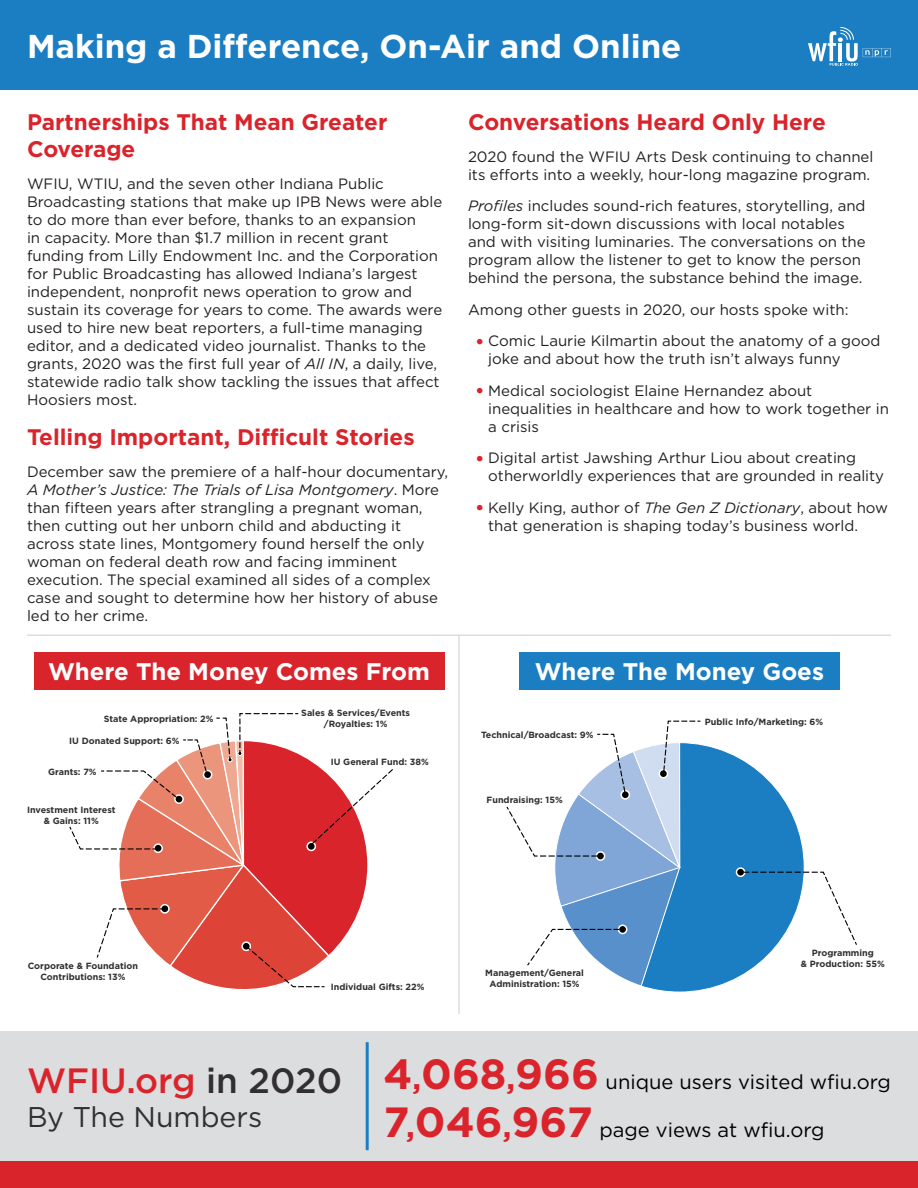
<style>
.page{position:relative;width:918px;height:1188px;background:#fff}
.page>*{position:absolute;margin:0;border:0;box-sizing:border-box;transform-origin:0 0}
.t1{font:500 35.1px "Gotham";color:#da242c}
.t2{font:700 33px "Gotham";color:#fff}
.t3{font:28.5px "Gotham";color:#312f30}
.t4{font:700 24px "Gotham";color:#fff}
.t5{font:700 22.5px/27px "Gotham";color:#da242c}
.t6{font:20.25px "Gotham";color:#000}
.t7{font:15px/18px "Gotham";color:#231f20}
.t8{font:700 9px/10.8px "Gotham";color:#312f30;text-align:center}
.s1{font-style:italic}
.s2{font-size:21px;color:#da242c}
.s3{color:#312f30}
.s4{font-weight:700;font-size:42.15px;color:#da242c}
.s5{font-weight:700;font-size:30.75px;color:#da242c}
</style>
<div class="page">
<div style="left:0;top:1031px;width:918px;height:157px;background:#dcdddf"></div>
<div style="left:0;top:1161px;width:918px;height:27px;background:#da242c"></div>
<div style="left:0;top:0;width:918px;height:89px;background:#1b7ec2"></div>
<div style="left:34px;top:653px;width:410px;height:37px;background:#da242c"></div>
<div style="left:519px;top:653px;width:321px;height:37px;background:#1b7ec2"></div>
<svg style="left:808px;top:27px;width:83px;height:39px"></svg>
<svg style="left:69px;top:713px;width:324px;height:276px"></svg>
<hr style="left:458px;top:634px;width:2px;height:380px;background:#dcdddf">
<hr style="left:366px;top:1042px;width:3px;height:108px;background:#1b7ec2">
<hr style="left:27px;top:634px;width:864px;height:2px;background:#dcdddf">
<svg style="left:506px;top:720px;width:351px;height:272px"></svg>
<p class="t2" style="left:27px;top:24px;width:656px">Making a Difference, On-Air and Online</p>
<p class="t5" style="left:27px;top:109px;width:362px">Partnerships That Mean Greater<br>Coverage</p>
<p class="t7" style="left:27px;top:174px;width:417px">WFIU, WTIU, and the seven other Indiana Public Broadcasting stations that make up IPB News were able to do more than ever before, thanks to an expansion<br>in capacity. More than $1.7 million in recent grant funding from Lilly Endowment Inc. and the Corporation for Public Broadcasting has allowed Indiana’s largest independent, nonprofit news operation to grow and sustain its coverage for years to come. The awards were used to hire new beat reporters, a full-time managing editor, and a dedicated video journalist. Thanks to the grants, 2020 was the first full year of <span class="s1">All IN</span>, a daily, live, statewide radio talk show tackling the issues that affect Hoosiers most.</p>
<p class="t5" style="left:27px;top:424px;width:389px">Telling Important, Difficult Stories</p>
<p class="t7" style="left:27px;top:462px;width:423px">December saw the premiere of a half-hour documentary, <span class="s1">A Mother’s Justice: The Trials of Lisa Montgomery</span>. More than fifteen years after strangling a pregnant woman, then cutting out her unborn child and abducting it across state lines, Montgomery found herself the only woman on federal death row and facing imminent execution. The special examined all sides of a complex case and sought to determine how her history of abuse led to her crime.</p>
<p class="t5" style="left:468px;top:109px;width:359px">Conversations Heard Only Here</p>
<p class="t7" style="left:468px;top:147px;width:407px">2020 found the WFIU Arts Desk continuing to channel its efforts into a weekly, hour-long magazine program.</p>
<p class="t7" style="left:468px;top:197px;width:399px"><span class="s1">Profiles</span> includes sound-rich features, storytelling, and long-form sit-down discussions with local notables and with visiting luminaries. The conversations on the program allow the listener to get to know the person behind the persona, the substance behind the image.</p>
<p class="t7" style="left:468px;top:300px;width:382px">Among other guests in 2020, our hosts spoke with:</p>
<p class="t7" style="left:488px;top:332px;width:394px;text-indent:-14px"><span class="s2">•</span> Comic Laurie Kilmartin about the anatomy of a good joke and about how the truth isn’t always funny</p>
<p class="t7" style="left:488px;top:381px;width:402px;text-indent:-14px"><span class="s2">•</span> Medical sociologist Elaine Hernandez about inequalities in healthcare and how to work together in a crisis</p>
<p class="t7" style="left:488px;top:449px;width:397px;text-indent:-14px"><span class="s2">•</span> Digital artist Jawshing Arthur Liou about creating otherworldly experiences that are grounded in reality</p>
<p class="t7" style="left:488px;top:498px;width:401px;text-indent:-14px"><span class="s2">•</span> Kelly King, author of <span class="s1">The Gen Z Dictionary</span>, about how that generation is shaping today’s business world.</p>
<p class="t4" style="left:48px;top:656px;width:383px">Where The Money Comes From</p>
<p class="t4" style="left:535px;top:656px;width:291px">Where The Money Goes</p>
<p class="t8" style="left:104px;top:713px;width:111px">State Appropriation: 2%</p>
<p class="t8" style="left:69px;top:735px;width:112px">IU Donated Support: 6%</p>
<p class="t8" style="left:48px;top:766px;width:50px">Grants: 7%</p>
<p class="t8" style="left:27px;top:804px;width:90px">Investment Interest &amp; Gains: 11%</p>
<p class="t8" style="left:28px;top:960px;width:112px">Corporate &amp; Foundation<br>Contributions: 13%</p>
<p class="t8" style="left:301px;top:708px;width:110px">Sales &amp; Services/Events /Royalties: 1%</p>
<p class="t8" style="left:331px;top:756px;width:100px">IU General Fund: 38%</p>
<p class="t8" style="left:481px;top:729px;width:114px">Technical/Broadcast: 9%</p>
<p class="t8" style="left:487px;top:795px;width:78px">Fundraising: 15%</p>
<p class="t8" style="left:331px;top:982px;width:95px">Individual Gifts: 22%</p>
<p class="t8" style="left:485px;top:967px;width:100px">Management/General<br>Administration: 15%</p>
<p class="t8" style="left:705px;top:716px;width:120px">Public Info/Marketing: 6%</p>
<p class="t8" style="left:801px;top:947px;width:85px">Programming<br>&amp; Production: 55%</p>
<p class="t1" style="left:27px;top:1058px;width:317px">WFIU.org <span class="s3">in 2020</span></p>
<p class="t3" style="left:27px;top:1099px;width:237px">By The Numbers</p>
<p class="t6" style="left:383px;top:1069px;width:509px"><span class="s4">4</span><span class="s5">,</span><span class="s4">068</span><span class="s5">,</span><span class="s4">966</span> unique users visited wfiu.org</p>
<p class="t6" style="left:383px;top:1117px;width:443px"><span class="s4">7</span><span class="s5">,</span><span class="s4">046</span><span class="s5">,</span><span class="s4">967</span> page views at wfiu.org</p>
</div>
